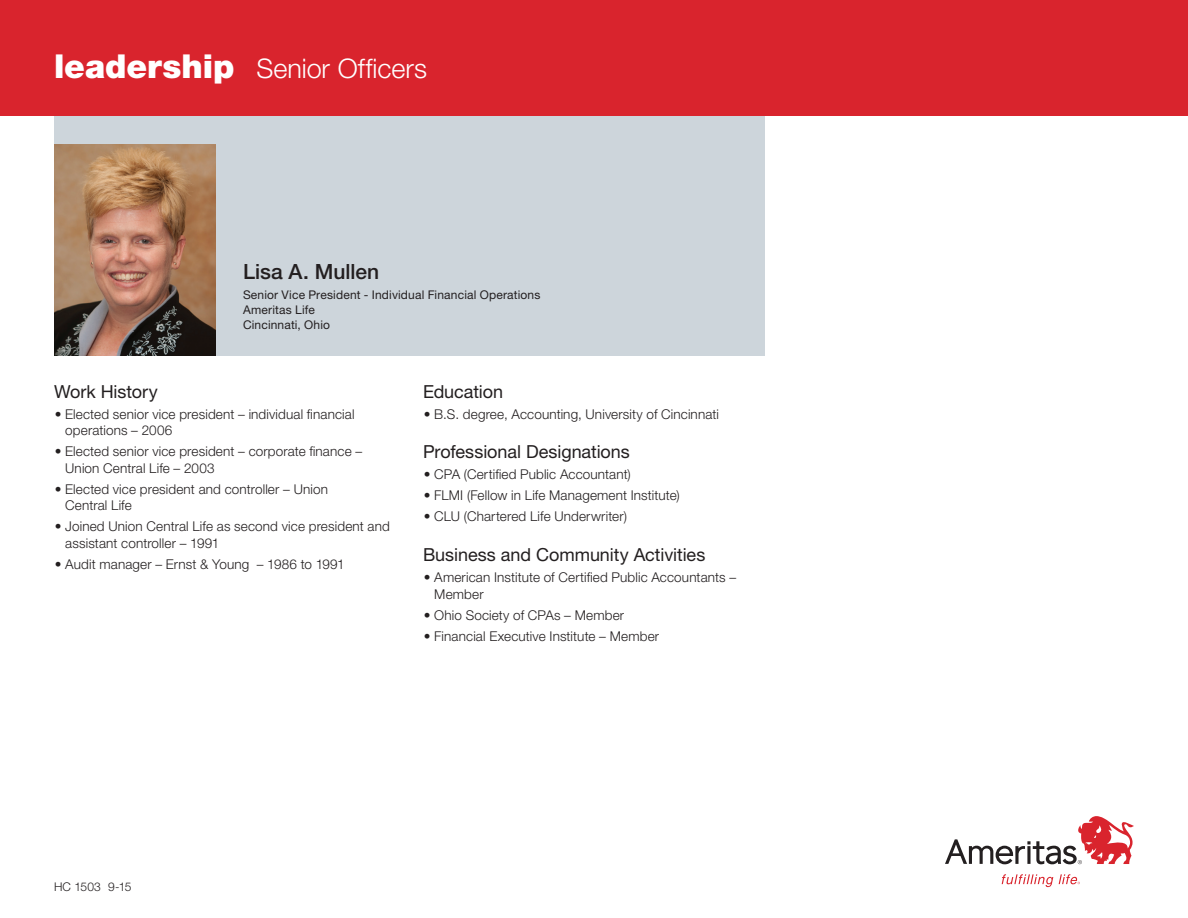
<style>
.page{position:relative;width:1188px;height:918px;background:#fff}
.page>*{position:absolute;margin:0;border:0;box-sizing:border-box;transform-origin:0 0}
.t1{font:300 27px "Helvetica Neue LT Std";color:#fff}
.t2{font:500 21px "Helvetica Neue LT Std";color:#231f20}
.t3{font:18px "Helvetica Neue LT Std";letter-spacing:-.005em;color:#231f20}
.t4{font:300 13.5px/16.5px "Helvetica Neue LT Std";letter-spacing:.01em;color:#231f20}
.t5{font:12px/15px "Helvetica Neue LT Std";letter-spacing:.015em;color:#231f20}
.t6{font:300 12px "Helvetica Neue LT Std";color:#231f20}
.s1{font-weight:900;font-size:33px}
</style>
<div class="page">
<div style="left:54px;top:114px;width:711px;height:242px;background:#cdd5db"></div>
<img style="left:54px;top:144px;width:162px;height:212px">
<div style="left:0;top:0;width:1188px;height:116px;background:#d9242d"></div>
<svg style="left:1002px;top:874px;width:78px;height:13px"></svg>
<svg style="left:945px;top:816px;width:189px;height:48px"></svg>
<h1 class="t1" style="left:54px;top:51px;width:375px"><span class="s1">leadership</span> Senior Officers</h1>
<h2 class="t2" style="left:243px;top:259px;width:138px">Lisa A. Mullen</h2>
<p class="t5" style="left:243px;top:287px;width:299px">Senior Vice President - Individual Financial Operations<br>Ameritas Life<br>Cincinnati, Ohio</p>
<h3 class="t3" style="left:54px;top:380px;width:105px">Work History</h3>
<p class="t4" style="left:65px;top:405px;width:291px;text-indent:-11px">• Elected senior vice president – individual financial operations – 2006</p>
<p class="t4" style="left:65px;top:443px;width:298px;text-indent:-11px">• Elected senior vice president – corporate finance –<br>Union Central Life – 2003</p>
<p class="t4" style="left:65px;top:480px;width:264px;text-indent:-11px">• Elected vice president and controller – Union<br>Central Life</p>
<p class="t4" style="left:65px;top:518px;width:326px;text-indent:-11px">• Joined Union Central Life as second vice president and assistant controller – 1991</p>
<p class="t4" style="left:55px;top:555px;width:292px">• Audit manager – Ernst &amp; Young – 1986 to 1991</p>
<h3 class="t3" style="left:423px;top:380px;width:82px">Education</h3>
<p class="t4" style="left:424px;top:405px;width:297px">• B.S. degree, Accounting, University of Cincinnati</p>
<h3 class="t3" style="left:423px;top:441px;width:208px">Professional Designations</h3>
<p class="t4" style="left:424px;top:466px;width:209px">• CPA (Certified Public Accountant)</p>
<p class="t4" style="left:424px;top:487px;width:258px">• FLMI (Fellow in Life Management Institute)</p>
<p class="t4" style="left:424px;top:508px;width:205px">• CLU (Chartered Life Underwriter)</p>
<h3 class="t3" style="left:423px;top:544px;width:284px">Business and Community Activities</h3>
<p class="t4" style="left:434px;top:569px;width:303px;text-indent:-11px">• American Institute of Certified Public Accountants –<br>Member</p>
<p class="t4" style="left:424px;top:606px;width:202px">• Ohio Society of CPAs – Member</p>
<p class="t4" style="left:424px;top:627px;width:237px">• Financial Executive Institute – Member</p>
<p class="t6" style="left:54px;top:879px;width:79px">HC 1503 9-15</p>
</div>
